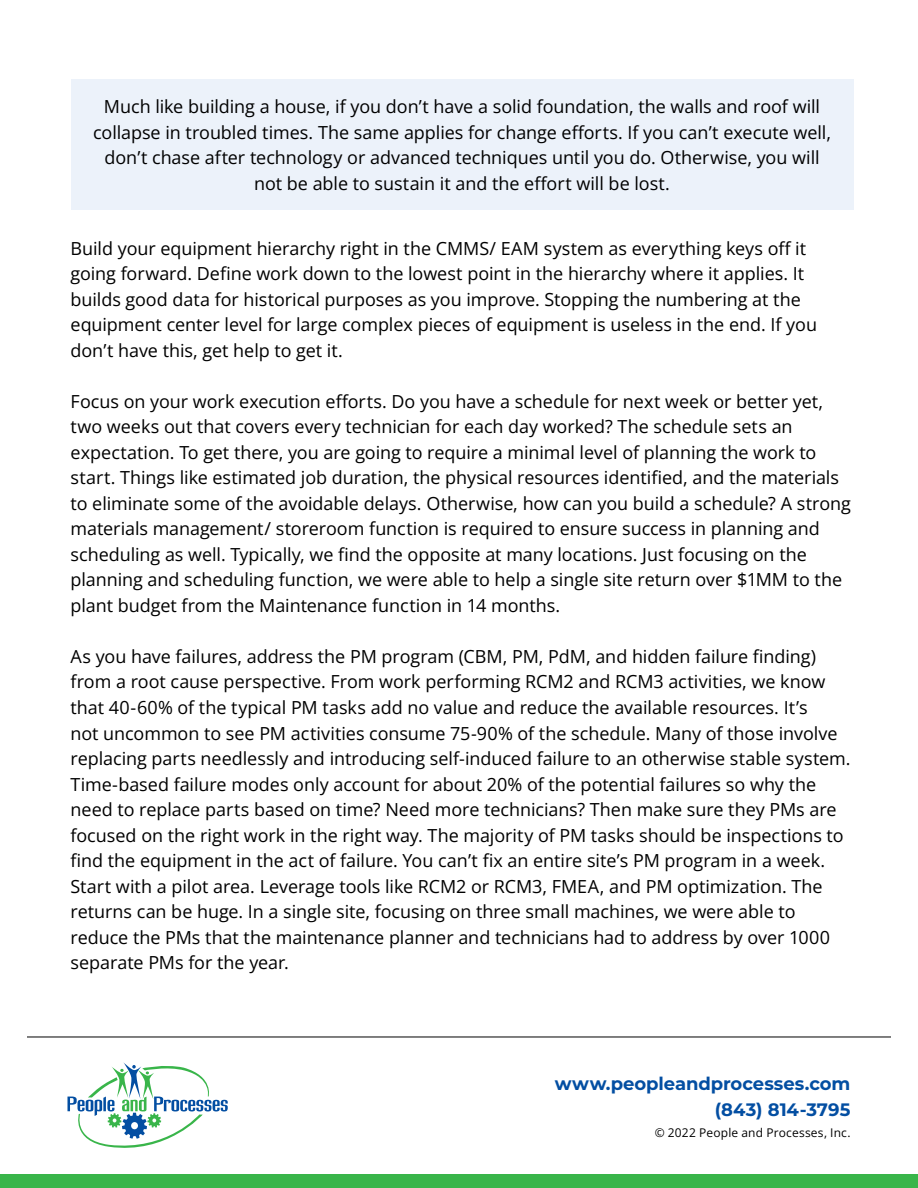
<style>
.page{position:relative;width:918px;height:1188px;background:#fff}
.page>*{position:absolute;margin:0;border:0;box-sizing:border-box;transform-origin:0 0}
.t1{font:18px/25.5px "Open Sans";letter-spacing:-.005em;color:#000}
.t2{font:700 18px/25.5px "Montserrat";color:#034ea2;text-align:right}
.t3{font:12px "Open Sans";letter-spacing:.015em;color:#000}
</style>
<div class="page">
<div style="left:71px;top:79px;width:783px;height:131px;background:#ecf2fa"></div>
<hr style="left:27px;top:1037px;width:864px;height:1px;background:#000">
<div style="left:0;top:1174px;width:918px;height:14px;background:#39b54a"></div>
<svg style="left:67px;top:1062px;width:161px;height:86px"></svg>
<p class="t1" style="left:93px;top:93px;width:739px;text-align:center">Much like building a house, if you don’t have a solid foundation, the walls and roof will collapse in troubled times. The same applies for change efforts. If you can’t execute well, don’t chase after technology or advanced techniques until you do. Otherwise, you will not be able to sustain it and the effort will be lost.</p>
<p class="t1" style="left:71px;top:235px;width:748px">Build your equipment hierarchy right in the CMMS/ EAM system as everything keys off it going forward. Define work down to the lowest point in the hierarchy where it applies. It builds good data for historical purposes as you improve. Stopping the numbering at the equipment center level for large complex pieces of equipment is useless in the end. If you don’t have this, get help to get it.</p>
<p class="t1" style="left:71px;top:388px;width:782px">Focus on your work execution efforts. Do you have a schedule for next week or better yet, two weeks out that covers every technician for each day worked? The schedule sets an expectation. To get there, you are going to require a minimal level of planning the work to start. Things like estimated job duration, the physical resources identified, and the materials to eliminate some of the avoidable delays. Otherwise, how can you build a schedule? A strong materials management/ storeroom function is required to ensure success in planning and scheduling as well. Typically, we find the opposite at many locations. Just focusing on the planning and scheduling function, we were able to help a single site return over $1MM to the plant budget from the Maintenance function in 14 months.</p>
<p class="t1" style="left:71px;top:643px;width:782px">As you have failures, address the PM program (CBM, PM, PdM, and hidden failure finding) from a root cause perspective. From work performing RCM2 and RCM3 activities, we know that 40-60% of the typical PM tasks add no value and reduce the available resources. It’s<br>not uncommon to see PM activities consume 75-90% of the schedule. Many of those involve replacing parts needlessly and introducing self-induced failure to an otherwise stable system.<br>Time-based failure modes only account for about 20% of the potential failures so why the need to replace parts based on time? Need more technicians? Then make sure they PMs are focused on the right work in the right way. The majority of PM tasks should be inspections to find the equipment in the act of failure. You can’t fix an entire site’s PM program in a week.<br>Start with a pilot area. Leverage tools like RCM2 or RCM3, FMEA, and PM optimization. The returns can be huge. In a single site, focusing on three small machines, we were able to reduce the PMs that the maintenance planner and technicians had to address by over 1000 separate PMs for the year.</p>
<p class="t2" style="left:555px;top:1070px;width:297px">www.peopleandprocesses.com (843) 814-3795</p>
<p class="t3" style="left:655px;top:1124px;width:197px">© 2022 People and Processes, Inc.</p>
</div>
